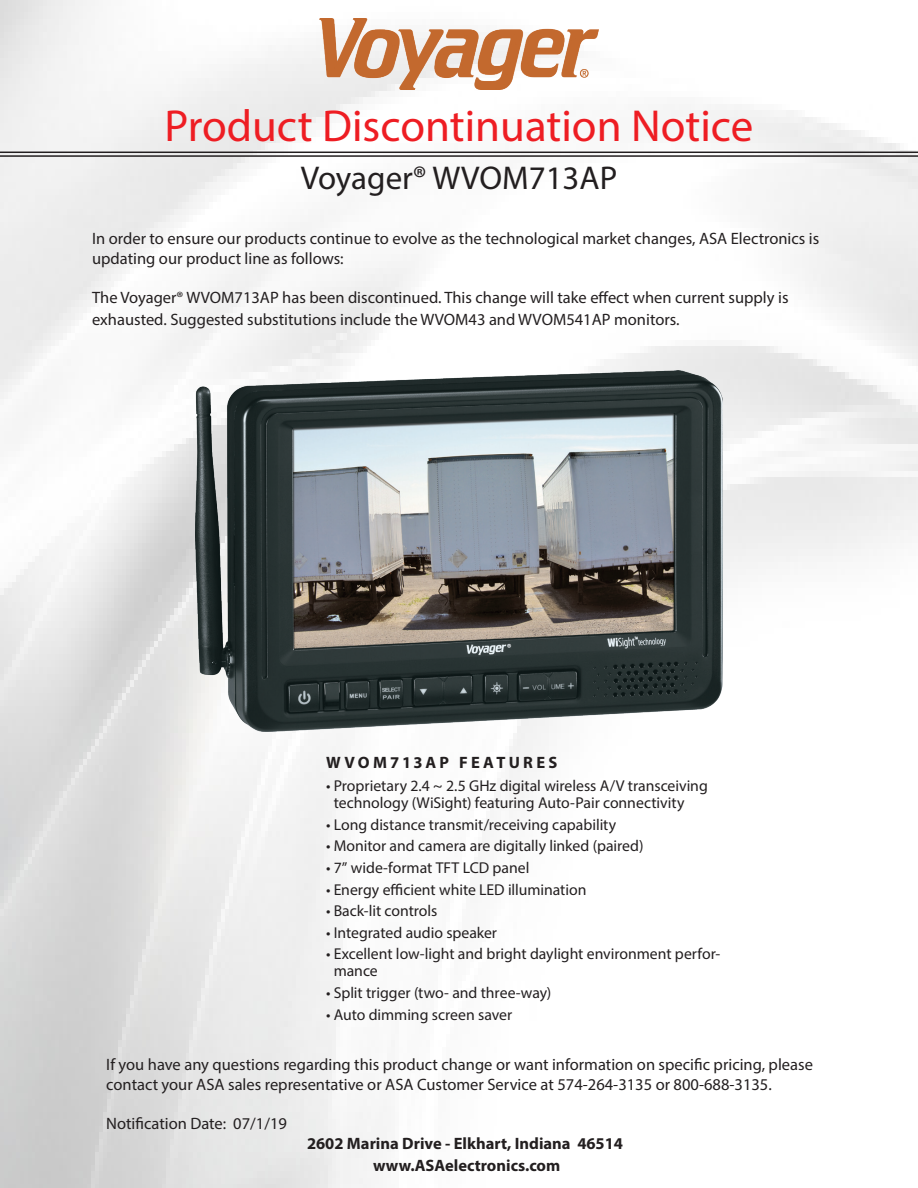
<style>
.page{position:relative;width:918px;height:1188px;background:#fff}
.page>*{position:absolute;margin:0;border:0;box-sizing:border-box;transform-origin:0 0}
.t1{font:45px "Myriad Pro";color:#ee1d23}
.t2{font:33px "Myriad Pro";color:#231f20}
.t3{font:16.5px/21.6px "Myriad Pro";color:#231f20}
.PRODUCT_FEATURES_h{font:700 16.5px "Myriad Pro";color:#231f20}
.PRODUCT_FEATURES_h-2{font:700 16.5px "Myriad Pro";letter-spacing:.195em;color:#231f20}
.BULLETS{font:15.75px/17.2px "Myriad Pro";letter-spacing:-.005em;color:#231f20}
</style>
<div class="page">
<img style="left:0;top:0;width:918px;height:1188px">
<hr style="left:0;top:152px;width:918px;height:1px;background:#231f20">
<hr style="left:0;top:155px;width:918px;height:2px;background:#231f20">
<img style="left:320px;top:19px;width:278px;height:70px">
<img style="left:196px;top:370px;width:526px;height:362px">
<p class="t1" style="left:165px;top:98px;width:590px">Product Discontinuation Notice</p>
<p class="t2" style="left:301px;top:158px;width:318px">Voyager® WVOM713AP</p>
<p class="t3" style="left:92px;top:227px;width:729px">In order to ensure our products continue to evolve as the technological market changes, ASA Electronics is</p>
<p class="t3" style="left:92px;top:247px;width:253px">updating our product line as follows:</p>
<p class="t3" style="left:92px;top:287px;width:698px">The Voyager® WVOM713AP has been discontinued. This change will take effect when current supply is exhausted. Suggested substitutions include the WVOM43 and WVOM541AP monitors.</p>
<p class="PRODUCT_FEATURES_h-2" style="left:326px;top:752px;width:233px">WVOM713AP FEATURES</p>
<p class="BULLETS" style="left:334px;top:777px;width:376px;text-indent:-8px">• Proprietary 2.4 ~ 2.5 GHz digital wireless A/V transceiving technology (WiSight) featuring Auto-Pair connectivity</p>
<p class="BULLETS" style="left:326px;top:816px;width:292px">• Long distance transmit/receiving capability</p>
<p class="BULLETS" style="left:326px;top:837px;width:319px">• Monitor and camera are digitally linked (paired)</p>
<p class="BULLETS" style="left:326px;top:859px;width:205px">• 7” wide-format TFT LCD panel</p>
<p class="BULLETS" style="left:326px;top:880px;width:262px">• Energy efficient white LED illumination</p>
<p class="BULLETS" style="left:326px;top:902px;width:113px">• Back-lit controls</p>
<p class="BULLETS" style="left:326px;top:923px;width:172px">• Integrated audio speaker</p>
<p class="BULLETS" style="left:334px;top:945px;width:388px;text-indent:-8px">• Excellent low-light and bright daylight environment perfor&shy;mance</p>
<p class="BULLETS" style="left:326px;top:984px;width:227px">• Split trigger (two- and three-way)</p>
<p class="BULLETS" style="left:326px;top:1005px;width:187px">• Auto dimming screen saver</p>
<p class="t3" style="left:106px;top:1054px;width:708px;line-height:19.8px">If you have any questions regarding this product change or want information on specific pricing, please contact your ASA sales representative or ASA Customer Service at 574-264-3135 or 800-688-3135.</p>
<p class="t3" style="left:106px;top:1113px;width:182px">Notification Date: 07/1/19</p>
<p class="PRODUCT_FEATURES_h" style="left:307px;top:1133px;width:318px">2602 Marina Drive - Elkhart, Indiana 46514</p>
<p class="PRODUCT_FEATURES_h" style="left:373px;top:1154px;width:189px">www.ASAelectronics.com</p>
</div>
